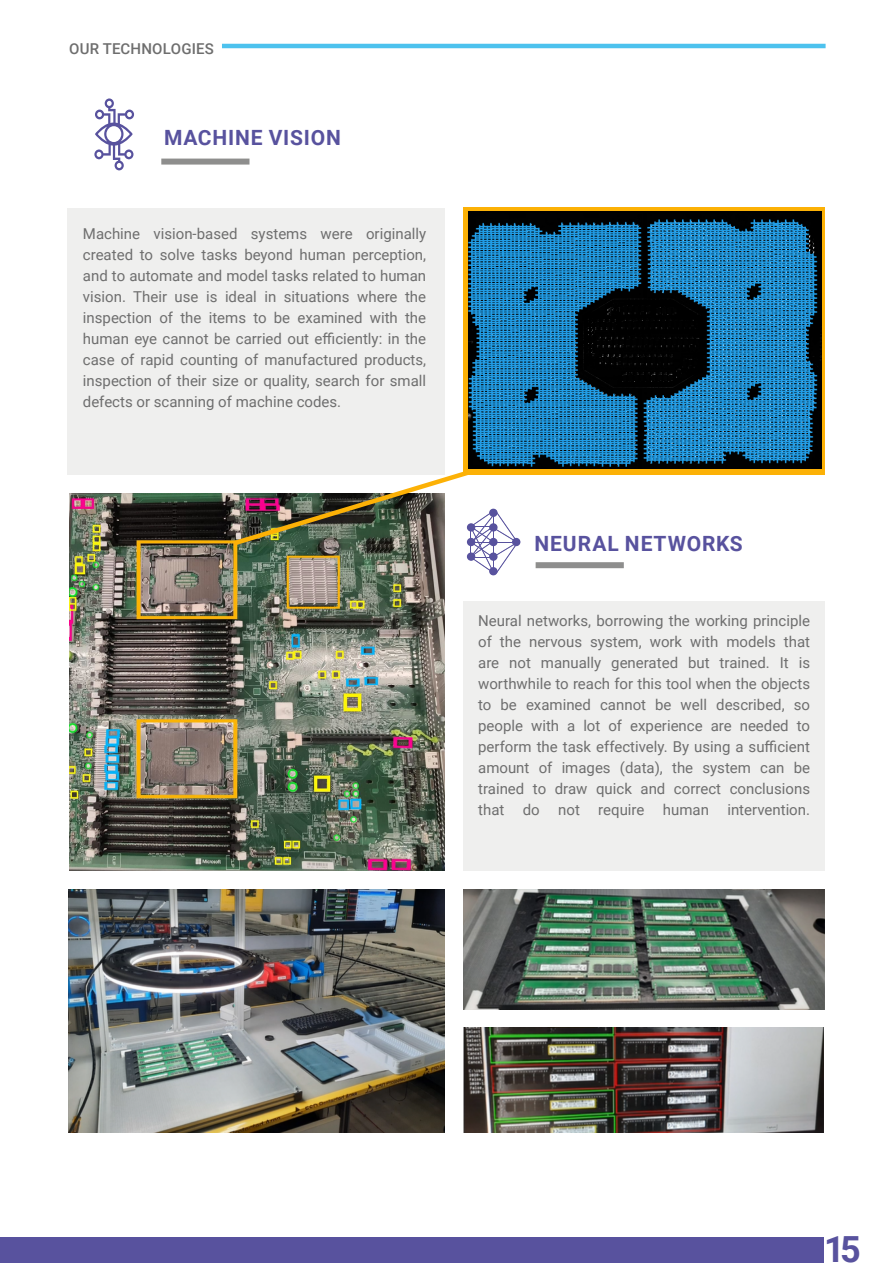
<style>
.page{position:relative;width:893px;height:1263px;background:#fff}
.page>*{position:absolute;margin:0;border:0;box-sizing:border-box;transform-origin:0 0}
.t1{font:700 36px "Roboto";color:#58529e}
.t2{font:700 21px "Roboto";letter-spacing:.04em;color:#58529e}
.t3{font:15px/21px "Roboto";color:#6e6e6e;text-align:justify}
.t4{font:500 15px "Roboto";letter-spacing:.01em;color:#6e6e6e}
</style>
<div class="page">
<svg style="left:463px;top:207px;width:362px;height:268px;background:#da9a06"></svg>
<div style="left:67px;top:208px;width:378px;height:267px;background:#efefee"></div>
<div style="left:463px;top:600px;width:362px;height:270px;background:#efefee"></div>
<div style="left:161px;top:159px;width:88px;height:6px;background:#8e8e8d"></div>
<hr style="left:222px;top:44px;width:604px;height:4px;background:#4dc2ee">
<svg style="left:94px;top:98px;width:40px;height:72px"></svg>
<div style="left:536px;top:562px;width:88px;height:6px;background:#8e8e8d"></div>
<div style="left:512px;top:538px;width:8px;height:8px;background:#58529e;border-radius:50%"></div>
<div style="left:489px;top:567px;width:9px;height:8px;background:#635ea4;border-radius:50%"></div>
<div style="left:490px;top:568px;width:7px;height:7px;background:#58529e;border-radius:50%"></div>
<img style="left:68px;top:889px;width:377px;height:243px">
<img style="left:70px;top:494px;width:375px;height:376px">
<img style="left:463px;top:889px;width:362px;height:120px">
<img style="left:463px;top:1028px;width:361px;height:104px">
<div style="left:0;top:1237px;width:823px;height:26px;background:#58529e"></div>
<img style="left:469px;top:211px;width:352px;height:257px">
<img style="left:229px;top:466px;width:288px;height:107px">
<p class="t4" style="left:69px;top:38px;width:146px">OUR TECHNOLOGIES</p>
<h2 class="t2" style="left:164px;top:122px;width:178px">MACHINE VISION</h2>
<p class="t3" style="left:83px;top:223px;width:345px">Machine vision-based systems were originally created to solve tasks beyond human perception, and to automate and model tasks related to human vision. Their use is ideal in situations where the inspection of the items to be examined with the human eye cannot be carried out efficiently: in the case of rapid counting of manufactured products, inspection of their size or quality, search for small defects or scanning of machine codes.</p>
<h2 class="t2" style="left:534px;top:529px;width:210px">NEURAL NETWORKS</h2>
<p class="t3" style="left:478px;top:609px;width:333px">Neural networks, borrowing the working principle of the nervous system, work with models that are not manually generated but trained. It is worthwhile to reach for this tool when the objects to be examined cannot be well described, so people with a lot of experience are needed to perform the task effectively. By using a sufficient amount of images (data), the system can be trained to draw quick and correct conclusions that do not require human intervention.</p>
<h1 class="t1" style="left:824px;top:1224px;width:38px">15</h1>
</div>
